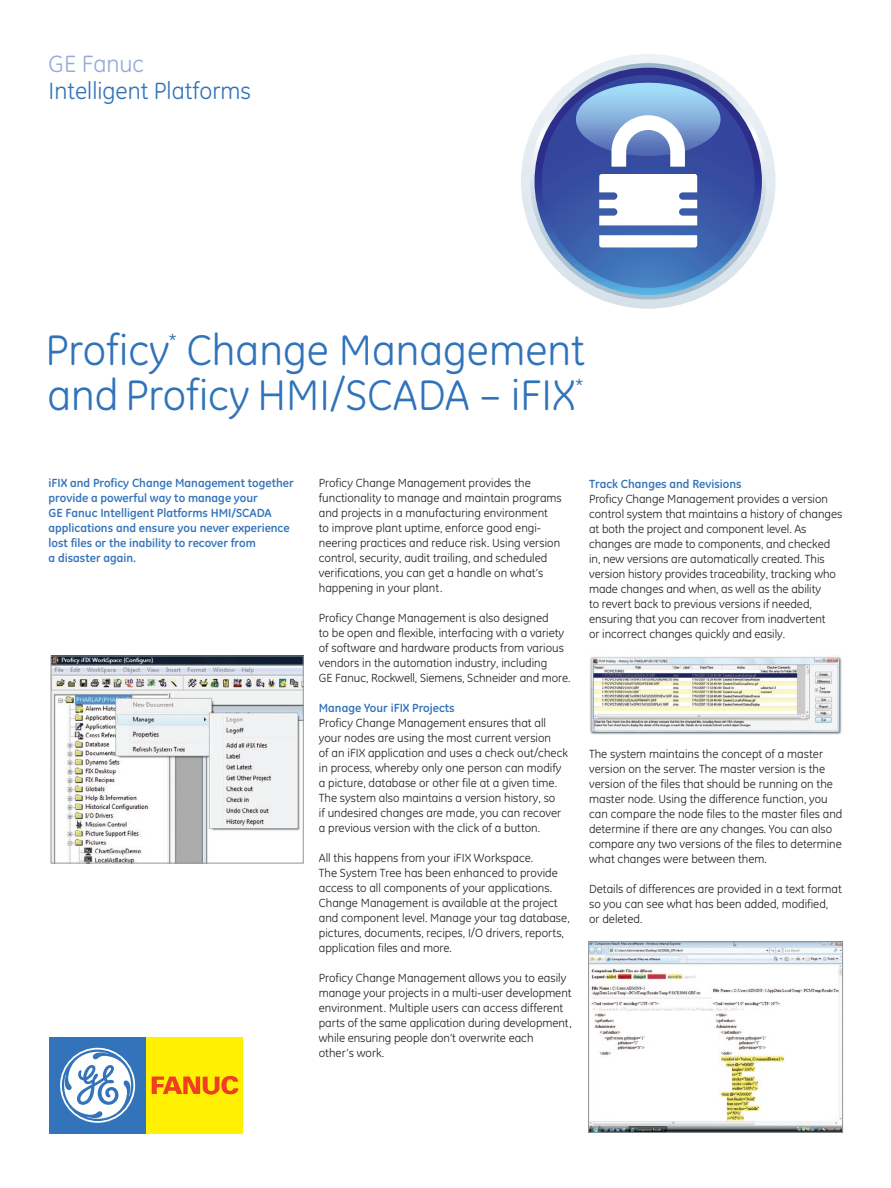
<style>
.page{position:relative;width:891px;height:1188px;background:#fff}
.page>*{position:absolute;margin:0;border:0;box-sizing:border-box;transform-origin:0 0}
.t1{font:43.5px "GE Inspira";color:#3073ba}
.t2{font:24px "GE Inspira";color:#3273ba}
.t3{font:24px "GE Inspira";color:#97aad6}
.t4{font:19.5px "GE Inspira";color:#3073ba}
.t5{font:12px/15px "GE Inspira";color:#231f20}
.t6{font:700 12px/15px "GE Inspira";color:#3273ba}
</style>
<div class="page">
<div style="left:49px;top:1038px;width:97px;height:96px;background:#3273ba"></div>
<svg style="left:60px;top:1048px;width:75px;height:75px"></svg>
<div style="left:146px;top:1038px;width:97px;height:96px;background:#fff101"></div>
<svg style="left:152px;top:1076px;width:87px;height:19px"></svg>
<div style="left:521px;top:54px;width:255px;height:255px;background:linear-gradient(to bottom,#eef3f6,#d7e3eb);border-radius:127px"></div>
<svg style="left:530px;top:63px;width:236px;height:237px;background:#b9cada"></svg>
<svg style="left:535px;top:68px;width:227px;height:227px;background:#3a59a8"></svg>
<svg style="left:542px;top:75px;width:213px;height:213px;background:#3a5ba9"></svg>
<svg style="left:576px;top:83px;width:145px;height:164px"></svg>
<img style="left:53px;top:658px;width:248px;height:203px">
<div style="left:51px;top:656px;width:252px;height:207px;border:1px solid #939598"></div>
<img style="left:589px;top:656px;width:253px;height:79px">
<img style="left:590px;top:944px;width:251px;height:187px">
<div style="left:588px;top:942px;width:255px;height:191px;border:1px solid #939598"></div>
<h2 class="t3" style="left:49px;top:50px;width:97px">GE Fanuc</h2>
<h2 class="t2" style="left:49px;top:77px;width:204px">Intelligent Platforms</h2>
<h1 class="t1" style="left:46px;top:325px;width:541px">Proficy Change Management</h1>
<h3 class="t4" style="left:168px;top:329px;width:10px">*</h3>
<h1 class="t1" style="left:48px;top:370px;width:530px">and Proficy HMI/SCADA – iFIX</h1>
<h3 class="t4" style="left:575px;top:374px;width:10px">*</h3>
<p class="t6" style="left:49px;top:475px;width:247px">iFIX and Proficy Change Management together provide a powerful way to manage your<br>GE Fanuc Intelligent Platforms HMI/SCADA applications and ensure you never experience lost files or the inability to recover from<br>a disaster again.</p>
<p class="t5" style="left:319px;top:476px;width:245px">Proficy Change Management provides the functionality to manage and maintain programs and projects in a manufacturing environment<br>to improve plant uptime, enforce good engi&shy;neering practices and reduce risk. Using version control, security, audit trailing, and scheduled verifications, you can get a handle on what’s happening in your plant.</p>
<p class="t5" style="left:319px;top:611px;width:253px">Proficy Change Management is also designed<br>to be open and flexible, interfacing with a variety of software and hardware products from various vendors in the automation industry, including<br>GE Fanuc, Rockwell, Siemens, Schneider and more.</p>
<p class="t6" style="left:319px;top:700px;width:137px">Manage Your iFIX Projects</p>
<p class="t5" style="left:319px;top:716px;width:251px">Proficy Change Management ensures that all your nodes are using the most current version<br>of an iFIX application and uses a check out/check in process, whereby only one person can modify a picture, database or other file at a given time.<br>The system also maintains a version history, so<br>if undesired changes are made, you can recover a previous version with the click of a button.</p>
<p class="t5" style="left:319px;top:851px;width:252px">All this happens from your iFIX Workspace.<br>The System Tree has been enhanced to provide access to all components of your applications.<br>Change Management is available at the project and component level. Manage your tag database, pictures, documents, recipes, I/O drivers, reports, application files and more.</p>
<p class="t5" style="left:319px;top:971px;width:255px">Proficy Change Management allows you to easily manage your projects in a multi-user development environment. Multiple users can access different parts of the same application during development, while ensuring people don’t overwrite each<br>other’s work.</p>
<p class="t6" style="left:589px;top:476px;width:154px">Track Changes and Revisions</p>
<p class="t5" style="left:589px;top:491px;width:255px">Proficy Change Management provides a version control system that maintains a history of changes at both the project and component level. As changes are made to components, and checked in, new versions are automatically created. This version history provides traceability, tracking who made changes and when, as well as the ability<br>to revert back to previous versions if needed, ensuring that you can recover from inadvertent<br>or incorrect changes quickly and easily.</p>
<p class="t5" style="left:589px;top:746px;width:255px">The system maintains the concept of a master version on the server. The master version is the version of the files that should be running on the master node. Using the difference function, you can compare the node files to the master files and determine if there are any changes. You can also compare any two versions of the files to determine what changes were between them.</p>
<p class="t5" style="left:589px;top:881px;width:254px">Details of differences are provided in a text format so you can see what has been added, modified,<br>or deleted.</p>
</div>
